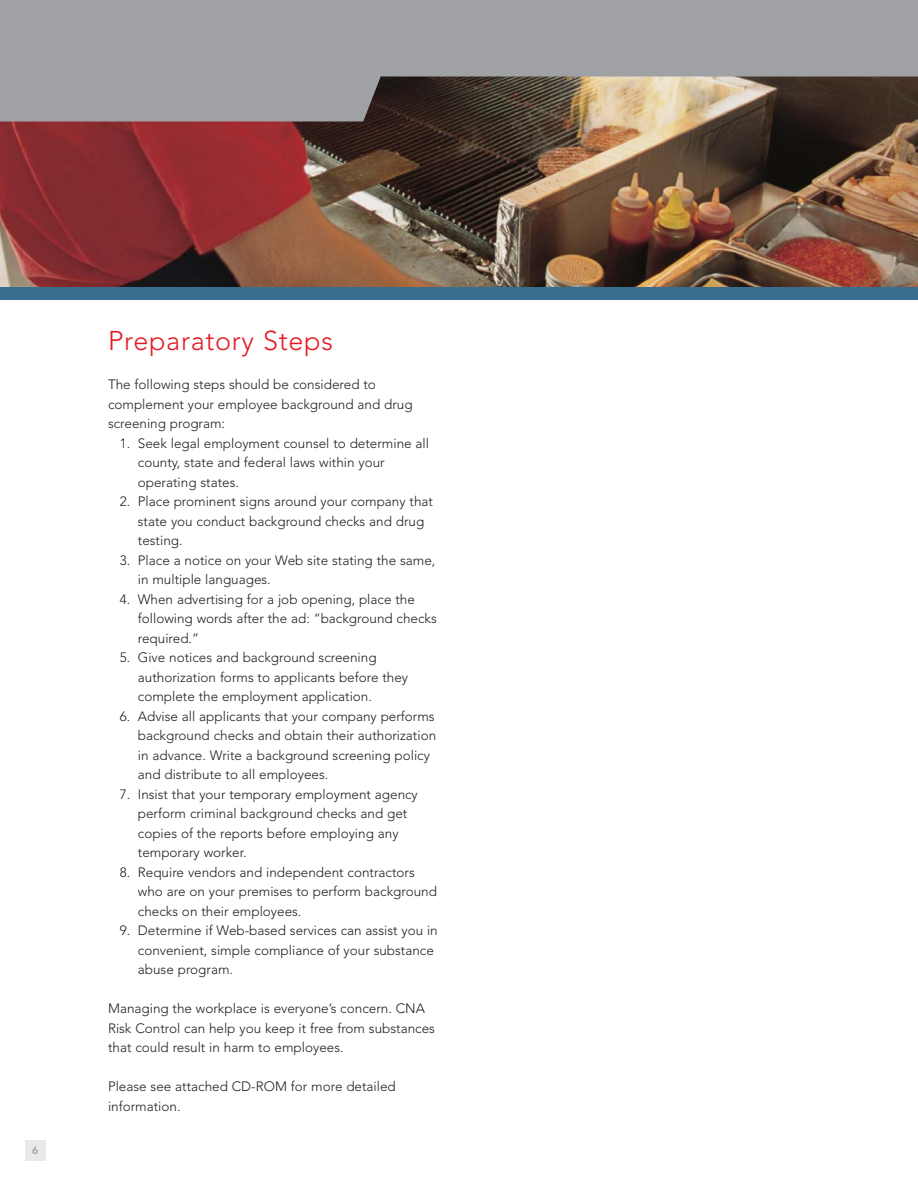
<style>
.page{position:relative;width:918px;height:1188px;background:#fff}
.page>*{position:absolute;margin:0;border:0;box-sizing:border-box;transform-origin:0 0}
.t1{font:300 27px "Avenir";letter-spacing:.025em;color:#e31b23}
.t2{font:300 13.5px/19.5px "Avenir";color:#231f20}
.t3{font:800 10.5px "Avenir";color:#9fa1a4}
</style>
<div class="page">
<div style="left:25px;top:1141px;width:20px;height:20px;background:#e8e9ea"></div>
<img style="left:0;top:122px;width:918px;height:166px">
<div style="left:0;top:288px;width:918px;height:12px;background:#3a6e8f"></div>
<svg style="left:0;top:0;width:918px;height:122px;background:#949291"></svg>
<p class="t3" style="left:32px;top:1146px;width:8px">6</p>
<h1 class="t1" style="left:108px;top:330px;width:226px">Preparatory Steps</h1>
<p class="t2" style="left:108px;top:376px;width:306px">The following steps should be considered to complement your employee background and drug screening program:</p>
<p class="t2" style="left:138px;top:434px;width:293px;text-indent:-18px">1. Seek legal employment counsel to determine all county, state and federal laws within your operating states.</p>
<p class="t2" style="left:138px;top:493px;width:297px;text-indent:-18px">2. Place prominent signs around your company that state you conduct background checks and drug testing.</p>
<p class="t2" style="left:138px;top:551px;width:299px;text-indent:-18px">3. Place a notice on your Web site stating the same, in multiple languages.</p>
<p class="t2" style="left:138px;top:590px;width:300px;text-indent:-18px">4. When advertising for a job opening, place the following words after the ad: “background checks required.”</p>
<p class="t2" style="left:138px;top:649px;width:272px;text-indent:-18px">5. Give notices and background screening authorization forms to applicants before they complete the employment application.</p>
<p class="t2" style="left:138px;top:707px;width:300px;text-indent:-18px">6. Advise all applicants that your company performs background checks and obtain their authorization in advance. Write a background screening policy and distribute to all employees.</p>
<p class="t2" style="left:138px;top:785px;width:282px;text-indent:-18px">7. Insist that your temporary employment agency perform criminal background checks and get copies of the reports before employing any temporary worker.</p>
<p class="t2" style="left:138px;top:863px;width:301px;text-indent:-18px">8. Require vendors and independent contractors who are on your premises to perform background checks on their employees.</p>
<p class="t2" style="left:138px;top:922px;width:301px;text-indent:-18px">9. Determine if Web-based services can assist you in convenient, simple compliance of your substance abuse program.</p>
<p class="t2" style="left:108px;top:1000px;width:328px">Managing the workplace is everyone’s concern. CNA<br>Risk Control can help you keep it free from substances that could result in harm to employees.</p>
<p class="t2" style="left:108px;top:1078px;width:289px">Please see attached CD-ROM for more detailed information.</p>
</div>
